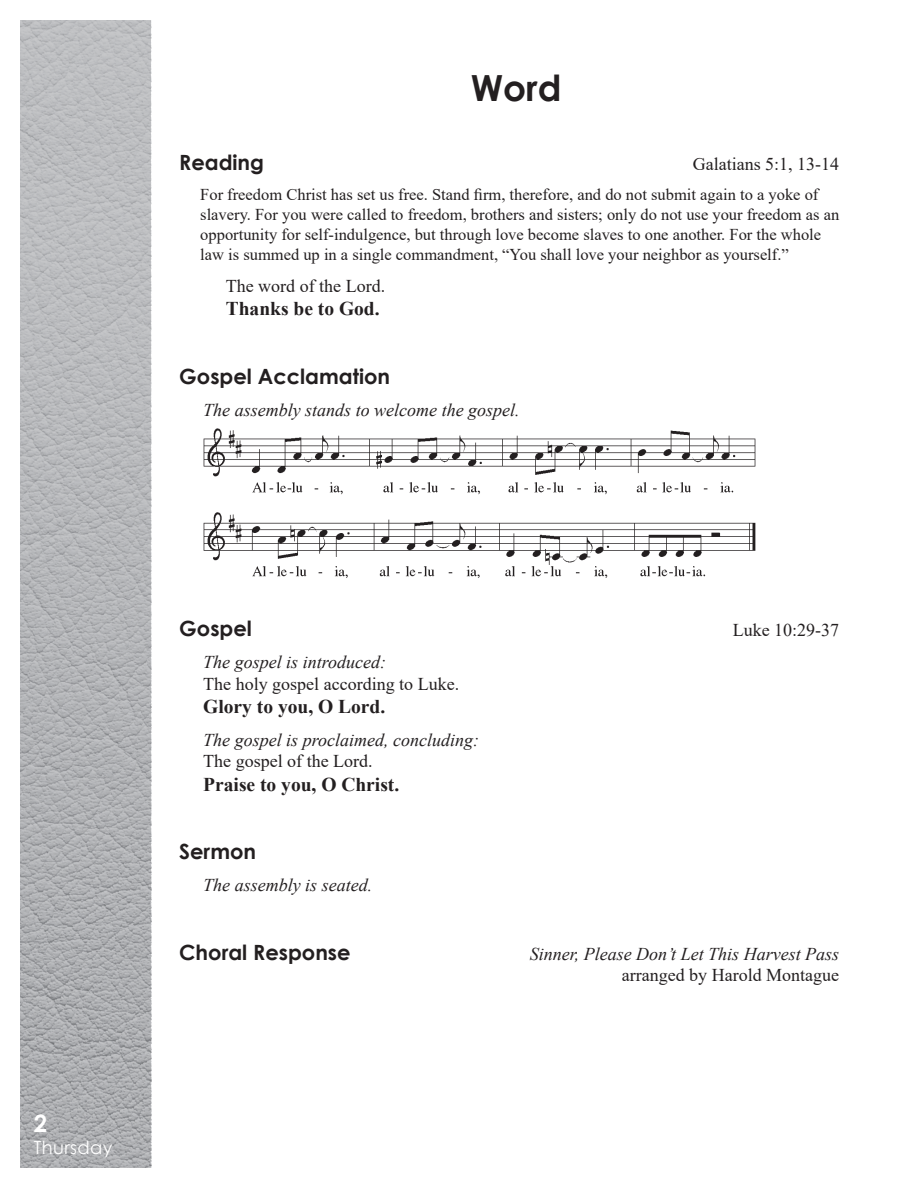
<style>
.page{position:relative;width:918px;height:1188px;background:#fff}
.page>*{position:absolute;margin:0;border:0;box-sizing:border-box;transform-origin:0 0}
.t1{font:700 36px "Century Gothic";color:#231f20}
.t2{font:700 24px "Century Gothic";color:#fff}
.t3{font:700 21px "Century Gothic";color:#231f20}
.t4{font:700 19.5px "Times New Roman";color:#231f20}
.t5{font:italic 18px "Times New Roman";color:#231f20}
.t6{font:18px "Times New Roman";color:#231f20}
.t7{font:18px "Century Gothic";letter-spacing:.02em;color:#fff}
.t8{font:16.5px/19.8px "Times New Roman";color:#231f20}
</style>
<div class="page">
<img style="left:20px;top:20px;width:131px;height:1148px">
<img style="left:203px;top:428px;width:553px;height:150px">
<p class="t1" style="left:471px;top:61px;width:92px">Word</p>
<p class="t3" style="left:179px;top:146px;width:86px">Reading</p>
<p class="t6" style="left:693px;top:151px;width:148px">Galatians 5:1, 13-14</p>
<p class="t8" style="left:200px;top:184px;width:620px">For freedom Christ has set us free. Stand firm, therefore, and do not submit again to a yoke of</p>
<p class="t8" style="left:200px;top:204px;width:641px">slavery. For you were called to freedom, brothers and sisters; only do not use your freedom as an opportunity for self-indulgence, but through love become slaves to one another. For the whole law is summed up in a single commandment, “You shall love your neighbor as yourself.”</p>
<p class="t6" style="left:226px;top:273px;width:161px">The word of the Lord.</p>
<p class="t4" style="left:226px;top:295px;width:155px">Thanks be to God.</p>
<p class="t3" style="left:179px;top:360px;width:212px">Gospel Acclamation</p>
<p class="t5" style="left:203px;top:398px;width:318px">The assembly stands to welcome the gospel.</p>
<p class="t2" style="left:34px;top:1105px;width:15px">2</p>
<p class="t7" style="left:34px;top:1135px;width:80px">Thursday</p>
<p class="t3" style="left:179px;top:612px;width:74px">Gospel</p>
<p class="t6" style="left:733px;top:617px;width:108px">Luke 10:29-37</p>
<p class="t5" style="left:203px;top:650px;width:184px">The gospel is introduced:</p>
<p class="t6" style="left:203px;top:671px;width:257px">The holy gospel according to Luke.</p>
<p class="t4" style="left:203px;top:693px;width:184px">Glory to you, O Lord.</p>
<p class="t5" style="left:203px;top:727px;width:277px">The gospel is proclaimed, concluding:</p>
<p class="t6" style="left:203px;top:749px;width:171px">The gospel of the Lord.</p>
<p class="t4" style="left:203px;top:770px;width:198px">Praise to you, O Christ.</p>
<p class="t3" style="left:179px;top:835px;width:78px">Sermon</p>
<p class="t5" style="left:203px;top:873px;width:170px">The assembly is seated.</p>
<p class="t3" style="left:179px;top:936px;width:173px">Choral Response</p>
<p class="t5" style="left:530px;top:941px;width:311px">Sinner, Please Don’t Let This Harvest Pass</p>
<p class="t6" style="left:622px;top:963px;width:219px">arranged by Harold Montague</p>
</div>
